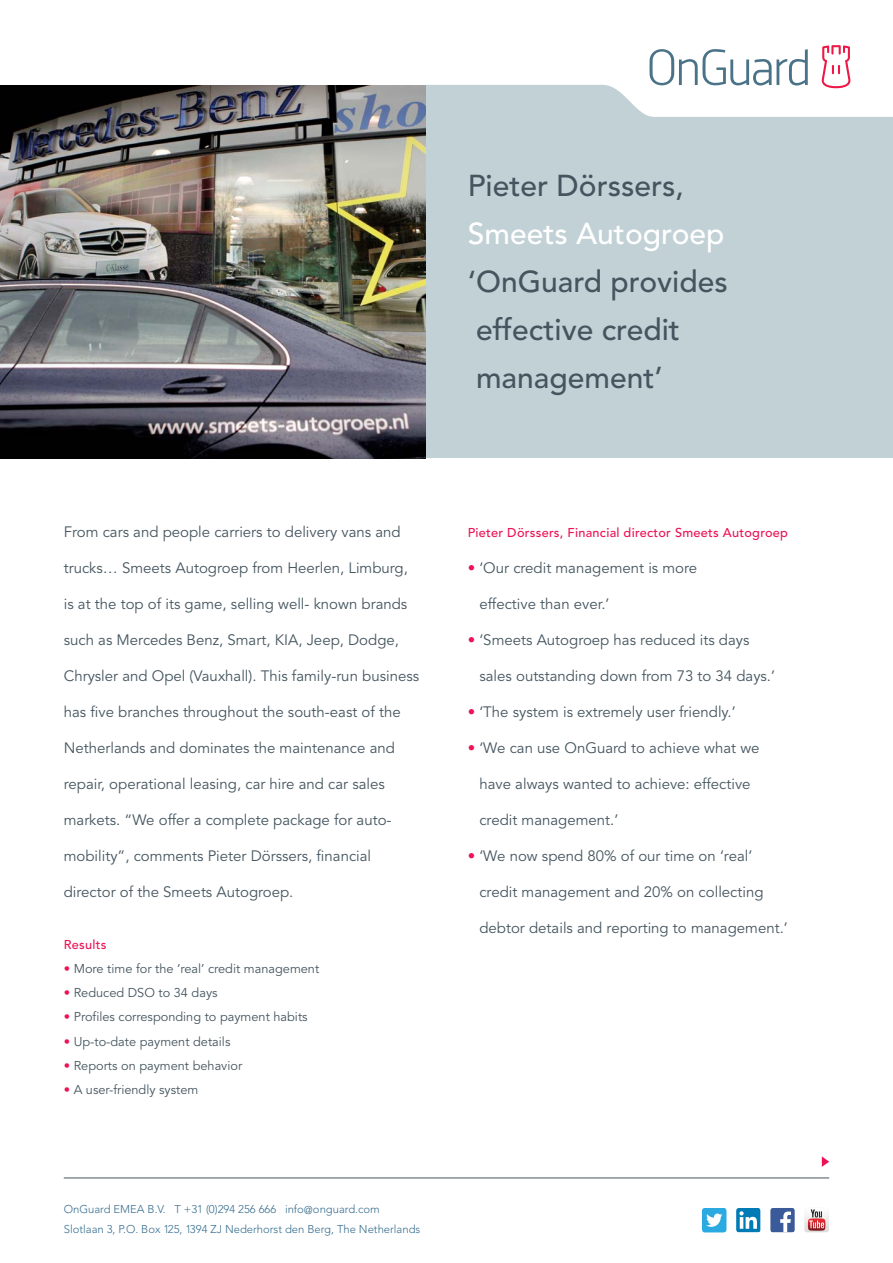
<style>
.page{position:relative;width:893px;height:1263px;background:#fff}
.page>*{position:absolute;margin:0;border:0;box-sizing:border-box;transform-origin:0 0}
.Heading_grijs_2013{font:500 30px/48px "Avenir";color:#45555f}
.Heading_grijs_2013-2{font:500 30px "Avenir";color:#fff}
.Intro_2013{font:15px "Avenir";color:#45555f}
.Bodytekst_2013{font:12.75px "Avenir";color:#45555f}
.Bodykopje_2013{font:500 12.75px "Avenir";letter-spacing:.02em;color:#ed1255}
.adres_2013{font:300 11.25px "Avenir";color:#386e8f}
.s1{color:#ed1255}
</style>
<div class="page">
<div style="left:425px;top:85px;width:468px;height:373px;background:#c2d1d5"></div>
<svg style="left:822px;top:45px;width:28px;height:43px"></svg>
<svg style="left:649px;top:49px;width:159px;height:37px"></svg>
<svg style="left:822px;top:1156px;width:7px;height:11px"></svg>
<hr style="left:64px;top:1178px;width:765px;height:1px;background:#45555f">
<svg style="left:702px;top:1208px;width:24px;height:24px"></svg>
<svg style="left:804px;top:1209px;width:25px;height:23px"></svg>
<svg style="left:770px;top:1208px;width:25px;height:24px"></svg>
<svg style="left:736px;top:1208px;width:24px;height:24px"></svg>
<img style="left:0;top:85px;width:425px;height:373px">
<p class="Heading_grijs_2013" style="left:468px;top:162px;width:218px">Pieter Dörssers,</p>
<p class="Heading_grijs_2013-2" style="left:468px;top:216px;width:258px">Smeets Autogroep</p>
<p class="Heading_grijs_2013" style="left:468px;top:258px;width:262px">‘OnGuard provides effective credit management’</p>
<p class="Intro_2013" style="left:64px;top:523px;width:338px">From cars and people carriers to delivery vans and</p>
<p class="Intro_2013" style="left:64px;top:559px;width:346px">trucks… Smeets Autogroep from Heerlen, Limburg,</p>
<p class="Intro_2013" style="left:64px;top:595px;width:345px">is at the top of its game, selling well- known brands</p>
<p class="Intro_2013" style="left:64px;top:631px;width:337px">such as Mercedes Benz, Smart, KIA, Jeep, Dodge,</p>
<p class="Intro_2013" style="left:64px;top:667px;width:357px">Chrysler and Opel (Vauxhall). This family-run business</p>
<p class="Intro_2013" style="left:64px;top:703px;width:338px">has five branches throughout the south-east of the</p>
<p class="Intro_2013" style="left:64px;top:739px;width:333px">Netherlands and dominates the maintenance and</p>
<p class="Intro_2013" style="left:64px;top:775px;width:323px">repair, operational leasing, car hire and car sales</p>
<p class="Intro_2013" style="left:64px;top:811px;width:329px">markets. “We offer a complete package for auto-</p>
<p class="Intro_2013" style="left:64px;top:847px;width:309px">mobility”, comments Pieter Dörssers, financial</p>
<p class="Intro_2013" style="left:64px;top:883px;width:231px">director of the Smeets Autogroep.</p>
<p class="Bodykopje_2013" style="left:64px;top:937px;width:44px">Results</p>
<p class="Bodytekst_2013" style="left:64px;top:961px;width:257px"><span class="s1">•</span> More time for the ‘real’ credit management</p>
<p class="Bodytekst_2013" style="left:64px;top:985px;width:155px"><span class="s1">•</span> Reduced DSO to 34 days</p>
<p class="Bodytekst_2013" style="left:64px;top:1010px;width:245px"><span class="s1">•</span> Profiles corresponding to payment habits</p>
<p class="Bodytekst_2013" style="left:64px;top:1034px;width:168px"><span class="s1">•</span> Up-to-date payment details</p>
<p class="Bodytekst_2013" style="left:64px;top:1058px;width:180px"><span class="s1">•</span> Reports on payment behavior</p>
<p class="Bodytekst_2013" style="left:64px;top:1082px;width:136px"><span class="s1">•</span> A user-friendly system</p>
<p class="adres_2013" style="left:64px;top:1203px;width:318px">OnGuard EMEA B.V. T +31 (0)294 256 666 info@onguard.com</p>
<p class="adres_2013" style="left:64px;top:1222px;width:358px">Slotlaan 3, P.O. Box 125, 1394 ZJ Nederhorst den Berg, The Netherlands</p>
<p class="Bodykopje_2013" style="left:468px;top:525px;width:322px">Pieter Dörssers, Financial director Smeets Autogroep</p>
<p class="Intro_2013" style="left:468px;top:559px;width:231px"><span class="s1">•</span> ‘Our credit management is more</p>
<p class="Intro_2013" style="left:479px;top:595px;width:132px">effective than ever.’</p>
<p class="Intro_2013" style="left:468px;top:631px;width:283px"><span class="s1">•</span> ‘Smeets Autogroep has reduced its days</p>
<p class="Intro_2013" style="left:479px;top:667px;width:297px">sales outstanding down from 73 to 34 days.’</p>
<p class="Intro_2013" style="left:468px;top:703px;width:269px"><span class="s1">•</span> ‘The system is extremely user friendly.’</p>
<p class="Intro_2013" style="left:468px;top:739px;width:293px"><span class="s1">•</span> ‘We can use OnGuard to achieve what we</p>
<p class="Intro_2013" style="left:479px;top:775px;width:273px">have always wanted to achieve: effective</p>
<p class="Intro_2013" style="left:479px;top:811px;width:140px">credit management.’</p>
<p class="Intro_2013" style="left:468px;top:847px;width:286px"><span class="s1">•</span> ‘We now spend 80% of our time on ‘real’</p>
<p class="Intro_2013" style="left:479px;top:883px;width:286px">credit management and 20% on collecting</p>
<p class="Intro_2013" style="left:479px;top:919px;width:310px">debtor details and reporting to management.’</p>
</div>
